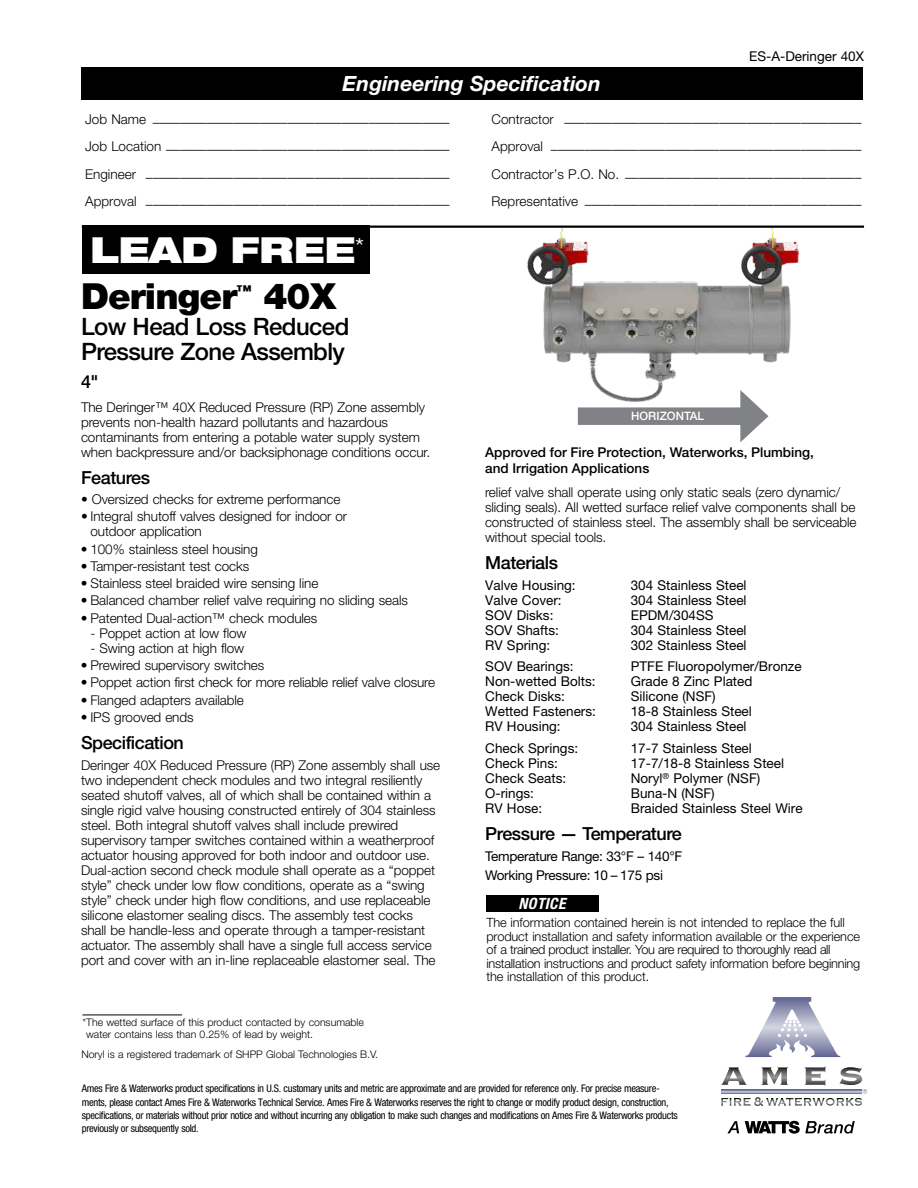
<style>
.page{position:relative;width:918px;height:1188px;background:#fff}
.page>*{position:absolute;margin:0;border:0;box-sizing:border-box;transform-origin:0 0}
.t1{font:900 36px "Helvetica Neue LT Std";letter-spacing:-.025em;color:#000}
.t2{font:900 expanded 36px "Helvetica Neue LT Std";color:#fff}
.t3{font:500 24px/25.5px "Helvetica Neue LT Std";letter-spacing:-.025em;color:#000}
.t4{font:italic 700 21px "Helvetica Neue LT Std";color:#fff}
.t5{font:500 18px "Helvetica Neue LT Std";letter-spacing:-.025em;color:#000}
.t6{font:italic 700 condensed 15.6px "Helvetica Neue LT Std";letter-spacing:.025em;color:#fff}
.t7{font:900 15px "Helvetica Neue LT Std";color:#000}
.t8{font:300 13.5px/15px "Helvetica Neue LT Std";letter-spacing:-.005em;color:#000}
.t9{font:13.5px "Helvetica Neue LT Std";color:#000}
.t10{font:500 13.5px/16.2px "Helvetica Neue LT Std";color:#000}
.t11{font:13.5px/18.5px "Helvetica Neue LT Std";letter-spacing:-.02em;color:#000}
.t12{font:300 12.75px/13.5px "Helvetica Neue LT Std";letter-spacing:-.005em;color:#000}
.t13{font:500 11.55px "Helvetica Neue LT Std";color:#fff}
.t14{font:condensed 10.5px/13.2px "Helvetica Neue LT Std";letter-spacing:-.025em;color:#000}
.t15{font:300 10.5px/12px "Helvetica Neue LT Std";color:#000}
</style>
<div class="page">
<img style="left:527px;top:228px;width:272px;height:185px">
<div style="left:578px;top:407px;width:173px;height:18px;background:#808285"></div>
<svg style="left:740px;top:390px;width:29px;height:52px"></svg>
<hr style="left:82px;top:226px;width:782px;height:2px;background:#000">
<div style="left:82px;top:226px;width:288px;height:48px;background:#000"></div>
<svg style="left:721px;top:1067px;width:146px;height:39px"></svg>
<svg style="left:746px;top:997px;width:94px;height:60px"></svg>
<svg style="left:727px;top:1121px;width:12px;height:12px"></svg>
<svg style="left:745px;top:1121px;width:110px;height:13px"></svg>
<div style="left:486px;top:895px;width:112px;height:17px;background:#000"></div>
<div style="left:81px;top:68px;width:781px;height:32px;background:#000"></div>
<hr style="left:82px;top:1015px;width:100px;height:1px;background:#000">
<h3 class="t4" style="left:343px;top:71px;width:260px">Engineering Specification</h3>
<p class="t9" style="left:749px;top:48px;width:116px">ES-A-Deringer 40X</p>
<p class="t8" style="left:85px;top:115px;width:366px">Job Name ––––––––––––––––––––––––––––––––––––––––––––</p>
<p class="t8" style="left:492px;top:115px;width:371px">Contractor ––––––––––––––––––––––––––––––––––––––––––––</p>
<p class="t8" style="left:85px;top:142px;width:366px">Job Location ––––––––––––––––––––––––––––––––––––––––––</p>
<p class="t8" style="left:492px;top:142px;width:371px">Approval ––––––––––––––––––––––––––––––––––––––––––––––</p>
<p class="t8" style="left:85px;top:169px;width:366px">Engineer –––––––––––––––––––––––––––––––––––––––––––––</p>
<p class="t8" style="left:492px;top:169px;width:371px">Contractor’s P.O. No. –––––––––––––––––––––––––––––––––––</p>
<p class="t8" style="left:85px;top:196px;width:366px">Approval –––––––––––––––––––––––––––––––––––––––––––––</p>
<p class="t8" style="left:492px;top:196px;width:371px">Representative –––––––––––––––––––––––––––––––––––––––––</p>
<h1 class="t2" style="left:90px;top:227px;width:276px">LEAD FREE<sup>*</sup></h1>
<h1 class="t1" style="left:81px;top:275px;width:158px">Deringer</h1>
<p class="t7" style="left:236px;top:281px;width:16px">™</p>
<h1 class="t1" style="left:263px;top:275px;width:74px">40X</h1>
<h2 class="t3" style="left:81px;top:313px;width:270px">Low Head Loss Reduced<br>Pressure Zone Assembly</h2>
<h3 class="t5" style="left:81px;top:371px;width:19px">4"</h3>
<p class="t8" style="left:81px;top:400px;width:351px">The Deringer™ 40X Reduced Pressure (RP) Zone assembly prevents non-health hazard pollutants and hazardous contaminants from entering a potable water supply system when backpressure and/or backsiphonage conditions occur.</p>
<h3 class="t5" style="left:81px;top:466px;width:71px">Features</h3>
<p class="t8" style="left:81px;top:492px;width:261px">• Oversized checks for extreme performance</p>
<p class="t8" style="left:90px;top:509px;width:258px;text-indent:-9px">• Integral shutoff valves designed for indoor or outdoor application</p>
<p class="t8" style="left:81px;top:541px;width:178px">• 100% stainless steel housing</p>
<p class="t8" style="left:81px;top:558px;width:170px">• Tamper-resistant test cocks</p>
<p class="t8" style="left:81px;top:576px;width:239px">• Stainless steel braided wire sensing line</p>
<p class="t8" style="left:81px;top:593px;width:328px">• Balanced chamber relief valve requiring no sliding seals</p>
<p class="t8" style="left:81px;top:610px;width:238px">• Patented Dual-action™ check modules</p>
<p class="t8" style="left:90px;top:625px;width:158px">- Poppet action at low flow</p>
<p class="t8" style="left:90px;top:640px;width:155px">- Swing action at high flow</p>
<p class="t8" style="left:81px;top:657px;width:185px">• Prewired supervisory switches</p>
<p class="t8" style="left:81px;top:675px;width:356px">• Poppet action first check for more reliable relief valve closure</p>
<p class="t8" style="left:81px;top:692px;width:165px">• Flanged adapters available</p>
<p class="t8" style="left:81px;top:709px;width:114px">• IPS grooved ends</p>
<h3 class="t5" style="left:81px;top:732px;width:104px">Specification</h3>
<p class="t8" style="left:81px;top:757px;width:361px">Deringer 40X Reduced Pressure (RP) Zone assembly shall use two independent check modules and two integral resiliently seated shutoff valves, all of which shall be contained within a single rigid valve housing constructed entirely of 304 stainless steel. Both integral shutoff valves shall include prewired supervisory tamper switches contained within a weatherproof actuator housing approved for both indoor and outdoor use.<br>Dual-action second check module shall operate as a “poppet style” check under low flow conditions, operate as a “swing style” check under high flow conditions, and use replaceable silicone elastomer sealing discs. The assembly test cocks shall be handle-less and operate through a tamper-resistant actuator. The assembly shall have a single full access service port and cover with an in-line replaceable elastomer seal. The</p>
<p class="t15" style="left:86px;top:1016px;width:279px;text-indent:-4px">*The wetted surface of this product contacted by consumable water contains less than 0.25% of lead by weight.</p>
<p class="t15" style="left:81px;top:1048px;width:298px">Noryl is a registered trademark of SHPP Global Technologies B.V.</p>
<p class="t13" style="left:631px;top:409px;width:75px">HORIZONTAL</p>
<p class="t10" style="left:485px;top:444px;width:330px">Approved for Fire Protection, Waterworks, Plumbing, and Irrigation Applications</p>
<p class="t8" style="left:485px;top:484px;width:373px">relief valve shall operate using only static seals (zero dynamic/ sliding seals). All wetted surface relief valve components shall be constructed of stainless steel. The assembly shall be serviceable without special tools.</p>
<h3 class="t5" style="left:485px;top:552px;width:74px">Materials</h3>
<p class="t9" style="left:485px;top:577px;width:92px">Valve Housing:</p>
<p class="t9" style="left:631px;top:577px;width:117px">304 Stainless Steel</p>
<p class="t9" style="left:485px;top:592px;width:78px">Valve Cover:</p>
<p class="t9" style="left:631px;top:592px;width:117px">304 Stainless Steel</p>
<p class="t9" style="left:485px;top:607px;width:70px">SOV Disks:</p>
<p class="t9" style="left:631px;top:607px;width:84px">EPDM/304SS</p>
<p class="t9" style="left:485px;top:622px;width:75px">SOV Shafts:</p>
<p class="t9" style="left:631px;top:622px;width:117px">304 Stainless Steel</p>
<p class="t9" style="left:485px;top:637px;width:66px">RV Spring:</p>
<p class="t9" style="left:631px;top:637px;width:117px">302 Stainless Steel</p>
<p class="t9" style="left:485px;top:658px;width:90px">SOV Bearings:</p>
<p class="t9" style="left:631px;top:658px;width:172px">PTFE Fluoropolymer/Bronze</p>
<p class="t9" style="left:485px;top:673px;width:112px">Non-wetted Bolts:</p>
<p class="t9" style="left:631px;top:673px;width:123px">Grade 8 Zinc Plated</p>
<p class="t9" style="left:485px;top:688px;width:81px">Check Disks:</p>
<p class="t9" style="left:631px;top:688px;width:86px">Silicone (NSF)</p>
<p class="t9" style="left:485px;top:703px;width:112px">Wetted Fasteners:</p>
<p class="t9" style="left:631px;top:703px;width:123px">18-8 Stainless Steel</p>
<p class="t9" style="left:485px;top:718px;width:77px">RV Housing:</p>
<p class="t9" style="left:631px;top:718px;width:117px">304 Stainless Steel</p>
<p class="t9" style="left:485px;top:740px;width:94px">Check Springs:</p>
<p class="t9" style="left:631px;top:740px;width:123px">17-7 Stainless Steel</p>
<p class="t9" style="left:485px;top:755px;width:74px">Check Pins:</p>
<p class="t9" style="left:631px;top:755px;width:155px">17-7/18-8 Stainless Steel</p>
<p class="t9" style="left:485px;top:770px;width:82px">Check Seats:</p>
<p class="t9" style="left:631px;top:770px;width:131px">Noryl<sup>®</sup> Polymer (NSF)</p>
<p class="t9" style="left:485px;top:785px;width:50px">O-rings:</p>
<p class="t9" style="left:631px;top:785px;width:85px">Buna-N (NSF)</p>
<p class="t9" style="left:485px;top:800px;width:58px">RV Hose:</p>
<p class="t9" style="left:631px;top:800px;width:173px">Braided Stainless Steel Wire</p>
<h3 class="t5" style="left:485px;top:822px;width:198px">Pressure — Temperature</h3>
<p class="t11" style="left:485px;top:847px;width:199px">Temperature Range: 33°F – 140°F<br>Working Pressure: 10 – 175 psi</p>
<p class="t6" style="left:519px;top:894px;width:48px">NOTICE</p>
<p class="t12" style="left:486px;top:916px;width:375px">The information contained herein is not intended to replace the full product installation and safety information available or the experience of a trained product installer. You are required to thoroughly read all installation instructions and product safety information before beginning the installation of this product.</p>
<p class="t14" style="left:82px;top:1082px;width:597px">Ames Fire &amp; Waterworks product specifications in U.S. customary units and metric are approximate and are provided for reference only. For precise measure&shy;ments, please contact Ames Fire &amp; Waterworks Technical Service. Ames Fire &amp; Waterworks reserves the right to change or modify product design, construction, specifications, or materials without prior notice and without incurring any obligation to make such changes and modifications on Ames Fire &amp; Waterworks products previously or subsequently sold.</p>
</div>
